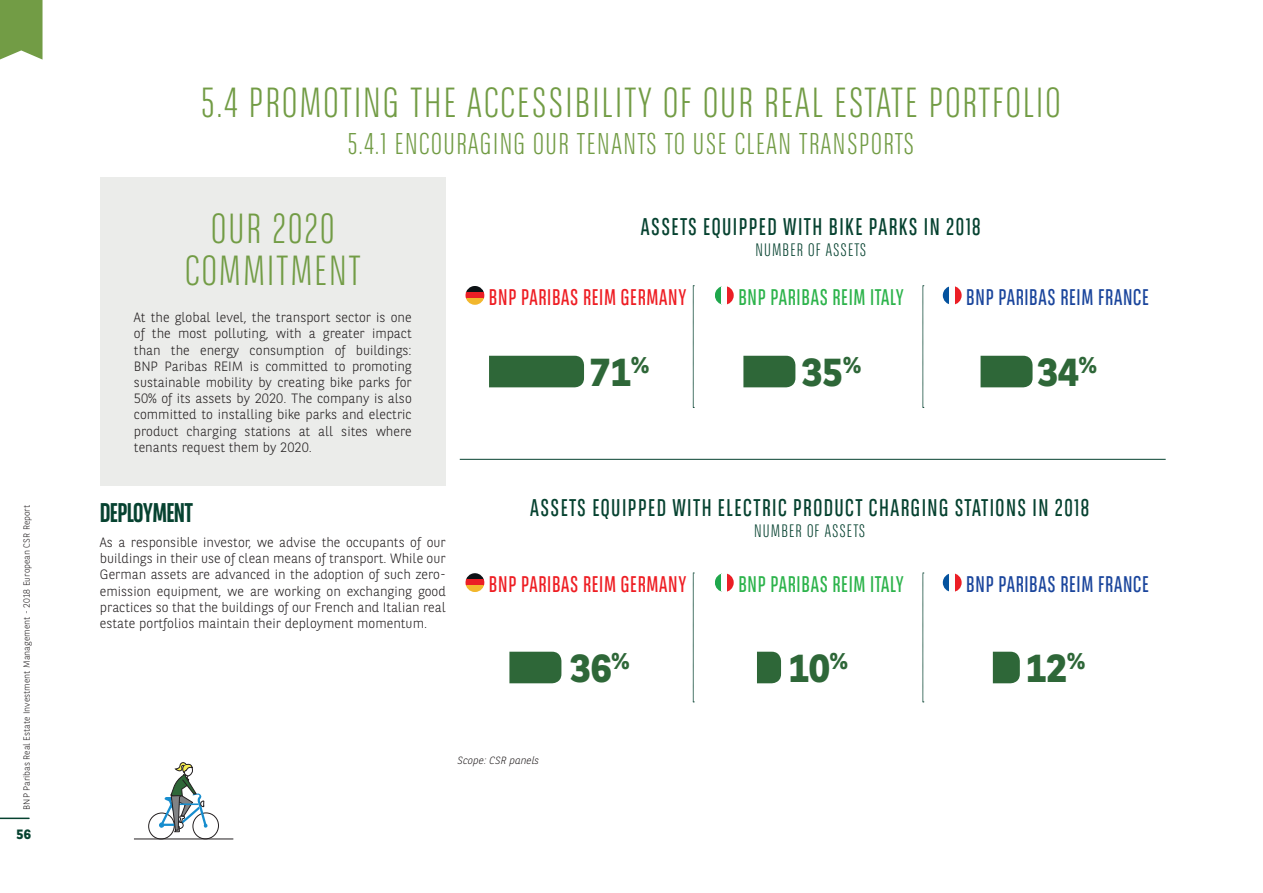
<style>
.page{position:relative;width:1263px;height:893px;background:#fff}
.page>*{position:absolute;margin:0;border:0;box-sizing:border-box;transform-origin:0 0}
.t1{font:300 42px/42px "BNPP Sans Condensed";letter-spacing:.05em;color:#729c45;text-align:center}
.t2{font:700 39px "BNPP Sans";color:#2e6738}
.t3{font:300 30px "BNPP Sans Condensed";letter-spacing:.05em;color:#729c45}
.t4{font:700 27px "BNPP Sans Condensed";letter-spacing:-.025em;color:#064230}
.t5{font:24px "BNPP Sans Condensed";letter-spacing:.06em;color:#064230}
.t6{font:22.5px "BNPP Sans Condensed";letter-spacing:.03em;color:#ee1d23}
.t7{font:22.5px "BNPP Sans Condensed";letter-spacing:.03em;color:#1a459c}
.t8{font:22.5px "BNPP Sans Condensed";letter-spacing:.03em;color:#2cb34b}
.t9{font:300 18px "BNPP Sans Condensed";letter-spacing:.06em;color:#064230}
.t10{font:300 13.5px/16.2px "BNPP Sans";color:#231f20;text-align:justify}
.t11{font:700 13.5px "BNPP Sans";color:#064230}
.t12{font:italic 300 10.5px "BNPP Sans";color:#231f20}
.t13{font:300 9px "BNPP Sans";color:#231f20}
</style>
<div class="page">
<svg style="left:148px;top:762px;width:71px;height:77px"></svg>
<svg style="left:0;top:818px;width:29px;height:1px"></svg>
<svg style="left:0;top:0;width:43px;height:60px;background:#7fa556"></svg>
<div style="left:100px;top:177px;width:346px;height:309px;background:#ebecea"></div>
<hr style="left:134px;top:839px;width:99px;height:1px;background:#231f20">
<hr style="left:460px;top:459px;width:706px;height:1px;background:#064230">
<div style="left:489px;top:356px;width:95px;height:31px;background:#2e6738"></div>
<div style="left:509px;top:652px;width:52px;height:31px;background:#2e6738"></div>
<div style="left:980px;top:356px;width:52px;height:31px;background:#2e6738"></div>
<svg style="left:993px;top:652px;width:27px;height:31px"></svg>
<div style="left:743px;top:356px;width:52px;height:31px;background:#2e6738"></div>
<svg style="left:757px;top:652px;width:24px;height:31px"></svg>
<svg style="left:693px;top:285px;width:1px;height:123px"></svg>
<svg style="left:693px;top:573px;width:1px;height:130px"></svg>
<svg style="left:923px;top:285px;width:1px;height:123px"></svg>
<svg style="left:923px;top:573px;width:1px;height:130px"></svg>
<svg style="left:466px;top:286px;width:18px;height:6px"></svg>
<div style="left:465px;top:292px;width:19px;height:6px;background:#eb1e25"></div>
<svg style="left:466px;top:298px;width:18px;height:7px"></svg>
<svg style="left:466px;top:573px;width:18px;height:6px"></svg>
<div style="left:465px;top:579px;width:19px;height:7px;background:#eb1e25"></div>
<svg style="left:466px;top:586px;width:18px;height:6px"></svg>
<svg style="left:715px;top:286px;width:6px;height:18px"></svg>
<svg style="left:727px;top:286px;width:7px;height:19px"></svg>
<svg style="left:715px;top:574px;width:6px;height:18px"></svg>
<svg style="left:727px;top:573px;width:7px;height:19px"></svg>
<svg style="left:943px;top:286px;width:6px;height:18px"></svg>
<svg style="left:955px;top:286px;width:7px;height:19px"></svg>
<svg style="left:943px;top:574px;width:6px;height:18px"></svg>
<svg style="left:955px;top:573px;width:7px;height:19px"></svg>
<p class="t13" style="left:20px;top:809px;width:306px;rotate:-90deg">BNP Paribas Real Estate Investment Management - 2018 European CSR Report</p>
<p class="t11" style="left:17px;top:825px;width:16px">56</p>
<p class="t1" style="left:201px;top:80px;width:861px">5.4 PROMOTING THE ACCESSIBILITY OF OUR REAL ESTATE PORTFOLIO</p>
<p class="t3" style="left:348px;top:125px;width:568px">5.4.1 ENCOURAGING OUR TENANTS TO USE CLEAN TRANSPORTS</p>
<p class="t1" style="left:185px;top:207px;width:177px">OUR 2020<br>COMMITMENT</p>
<p class="t10" style="left:134px;top:309px;width:279px">At the global level, the transport sector is one of the most polluting, with a greater impact than the energy consumption of buildings:<br>BNP Paribas REIM is committed to promoting sustainable mobility by creating bike parks for 50% of its assets by 2020. The company is also committed to installing bike parks and electric product charging stations at all sites where tenants request them by 2020.</p>
<p class="t4" style="left:100px;top:497px;width:95px">DEPLOYMENT</p>
<p class="t10" style="left:100px;top:534px;width:347px">As a responsible investor, we advise the occupants of our buildings in their use of clean means of transport. While our German assets are advanced in the adoption of such zero&shy;emission equipment, we are working on exchanging good practices so that the buildings of our French and Italian real estate portfolios maintain their deployment momentum.</p>
<p class="t5" style="left:641px;top:212px;width:341px">ASSETS EQUIPPED WITH BIKE PARKS IN 2018</p>
<p class="t9" style="left:755px;top:238px;width:112px">NUMBER OF ASSETS</p>
<p class="t6" style="left:489px;top:283px;width:199px">BNP PARIBAS REIM GERMANY</p>
<p class="t2" style="left:590px;top:346px;width:61px">71<sup>%</sup></p>
<p class="t8" style="left:738px;top:283px;width:167px">BNP PARIBAS REIM ITALY</p>
<p class="t2" style="left:802px;top:346px;width:61px">35<sup>%</sup></p>
<p class="t7" style="left:966px;top:283px;width:184px">BNP PARIBAS REIM FRANCE</p>
<p class="t2" style="left:1037px;top:346px;width:61px">34<sup>%</sup></p>
<p class="t5" style="left:530px;top:493px;width:561px">ASSETS EQUIPPED WITH ELECTRIC PRODUCT CHARGING STATIONS IN 2018</p>
<p class="t9" style="left:754px;top:520px;width:112px">NUMBER OF ASSETS</p>
<p class="t6" style="left:489px;top:570px;width:199px">BNP PARIBAS REIM GERMANY</p>
<p class="t2" style="left:570px;top:642px;width:61px">36<sup>%</sup></p>
<p class="t8" style="left:738px;top:570px;width:167px">BNP PARIBAS REIM ITALY</p>
<p class="t2" style="left:788px;top:642px;width:61px">10<sup>%</sup></p>
<p class="t7" style="left:966px;top:570px;width:184px">BNP PARIBAS REIM FRANCE</p>
<p class="t2" style="left:1026px;top:642px;width:61px">12<sup>%</sup></p>
<p class="t12" style="left:457px;top:754px;width:83px">Scope: CSR panels</p>
</div>
